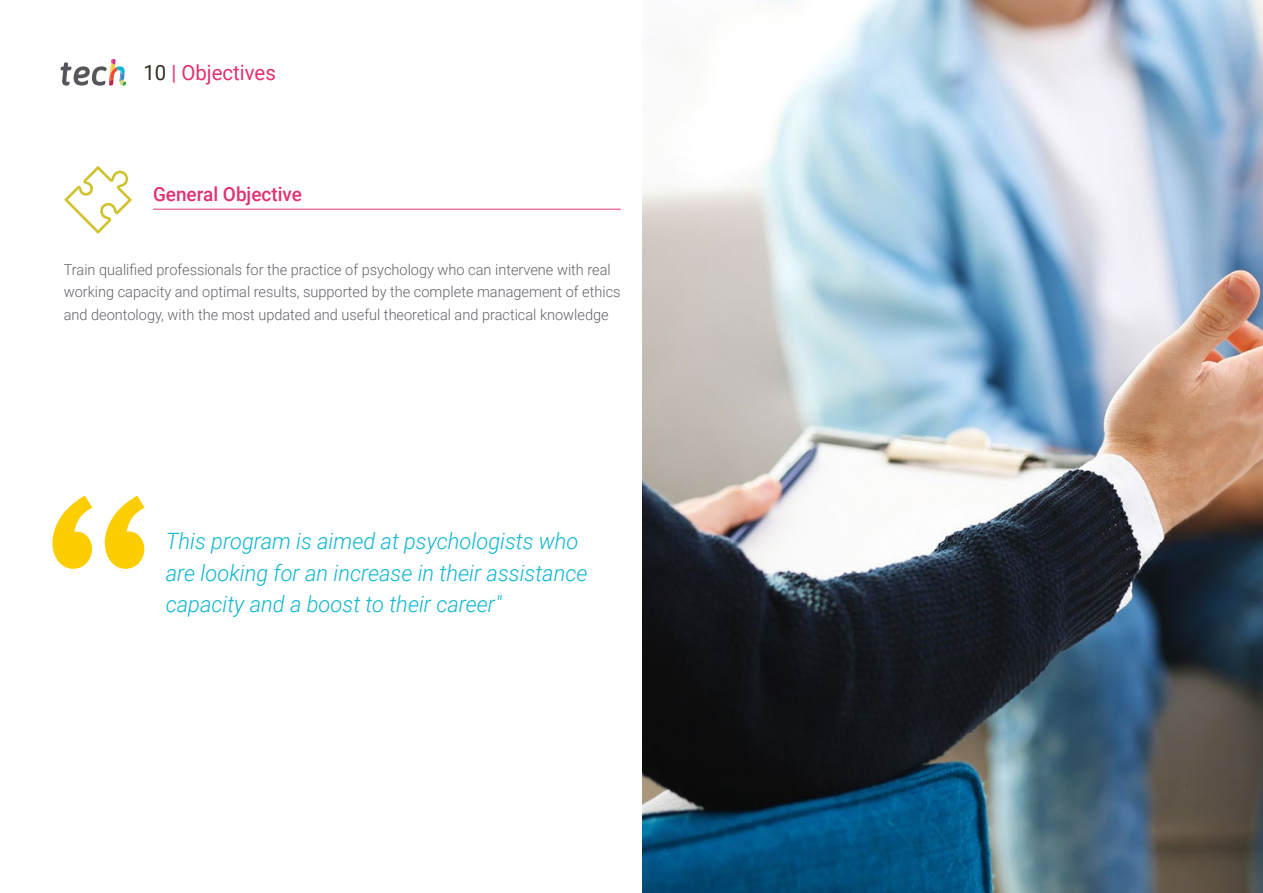
<style>
.page{position:relative;width:1263px;height:893px;background:#fff}
.page>*{position:absolute;margin:0;border:0;box-sizing:border-box;transform-origin:0 0}
.t1{font:italic 300 22.5px/31.5px "Roboto";color:#0fb6cf}
.t2{font:21px "Roboto";color:#df3174}
.t3{font:500 19.5px "Roboto";color:#df3174}
.t4{font:300 15px/22.5px "Roboto";color:#61646a}
.s1{color:#312e20}
</style>
<div class="page">
<hr style="left:153px;top:209px;width:468px;height:1px;background:#df3174">
<svg style="left:64px;top:166px;width:68px;height:68px"></svg>
<img style="left:642px;top:0;width:621px;height:893px">
<svg style="left:52px;top:496px;width:93px;height:73px"></svg>
<svg style="left:61px;top:59px;width:65px;height:27px"></svg>
<h2 class="t2" style="left:144px;top:57px;width:134px"><span class="s1">10</span> | Objectives</h2>
<h3 class="t3" style="left:153px;top:180px;width:150px">General Objective</h3>
<p class="t4" style="left:64px;top:257px;width:558px">Train qualified professionals for the practice of psychology who can intervene with real working capacity and optimal results, supported by the complete management of ethics and deontology, with the most updated and useful theoretical and practical knowledge</p>
<h1 class="t1" style="left:166px;top:524px;width:423px">This program is aimed at psychologists who are looking for an increase in their assistance capacity and a boost to their career"</h1>
</div>
